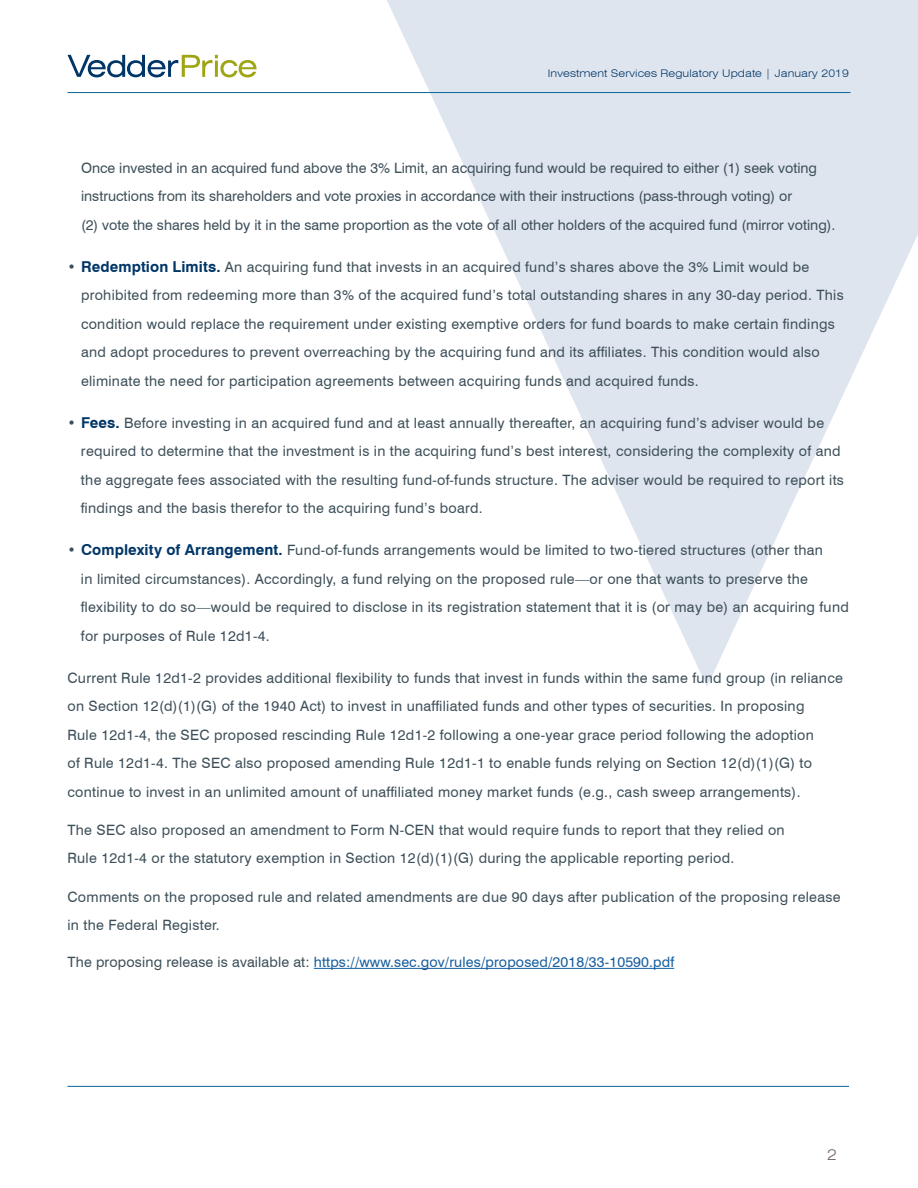
<style>
.page{position:relative;width:918px;height:1188px;background:#fff}
.page>*{position:absolute;margin:0;border:0;box-sizing:border-box;transform-origin:0 0}
.t1{font:300 expanded 15px "Swiss 721 BT";color:#726663}
.t2{font:14.25px/28.5px "Swiss 721 BT";letter-spacing:.02em;color:#3d4f59}
.t3{font:14.25px/28.5px "Swiss 721 BT";color:#3d4f59}
.t4{font:14.25px "Swiss 721 BT";letter-spacing:.01em;color:#175d9e}
.t5{font:300 expanded 10.5px "Swiss 721 BT";letter-spacing:.01em;color:#003667}
.s1{font-weight:700;font-size:15px;color:#003667}
.s2{color:#3d4f59}
</style>
<div class="page">
<svg style="left:351px;top:0;width:567px;height:686px;fill:#dfe5ef"></svg>
<svg style="left:68px;top:55px;width:188px;height:22px"></svg>
<hr style="left:68px;top:1086px;width:781px;height:1px;background:#0b6696">
<hr style="left:68px;top:92px;width:782px;height:1px;background:#0b6696">
<hr style="left:314px;top:968px;width:360px;height:1px;background:#175d9e">
<p class="t5" style="left:548px;top:67px;width:303px">Investment Services Regulatory Update | January 2019</p>
<p class="t3" style="left:81px;top:153px;width:756px">Once invested in an acquired fund above the 3% Limit, an acquiring fund would be required to either (1) seek voting instructions from its shareholders and vote proxies in accordance with their instructions (pass-through voting) or<br>(2) vote the shares held by it in the same proportion as the vote of all other holders of the acquired fund (mirror voting).</p>
<p class="t2" style="left:81px;top:252px;width:764px;text-indent:-13px">• <span class="s1">Redemption Limits.</span> An acquiring fund that invests in an acquired fund’s shares above the 3% Limit would be prohibited from redeeming more than 3% of the acquired fund’s total outstanding shares in any 30-day period. This condition would replace the requirement under existing exemptive orders for fund boards to make certain findings and adopt procedures to prevent overreaching by the acquiring fund and its affiliates. This condition would also eliminate the need for participation agreements between acquiring funds and acquired funds.</p>
<p class="t2" style="left:81px;top:408px;width:765px;text-indent:-13px">• <span class="s1">Fees.</span> Before investing in an acquired fund and at least annually thereafter, an acquiring fund’s adviser would be required to determine that the investment is in the acquiring fund’s best interest, considering the complexity of and the aggregate fees associated with the resulting fund-of-funds structure. The adviser would be required to report its findings and the basis therefor to the acquiring fund’s board.</p>
<p class="t2" style="left:81px;top:536px;width:769px;text-indent:-13px">• <span class="s1">Complexity of Arrangement.</span> Fund-of-funds arrangements would be limited to two-tiered structures (other than<br>in limited circumstances). Accordingly, a fund relying on the proposed rule—or one that wants to preserve the flexibility to do so—would be required to disclose in its registration statement that it is (or may be) an acquiring fund for purposes of Rule 12d1-4.</p>
<p class="t2" style="left:68px;top:663px;width:777px">Current Rule 12d1-2 provides additional flexibility to funds that invest in funds within the same fund group (in reliance on Section 12(d)(1)(G) of the 1940 Act) to invest in unaffiliated funds and other types of securities. In proposing<br>Rule 12d1-4, the SEC proposed rescinding Rule 12d1-2 following a one-year grace period following the adoption<br>of Rule 12d1-4. The SEC also proposed amending Rule 12d1-1 to enable funds relying on Section 12(d)(1)(G) to continue to invest in an unlimited amount of unaffiliated money market funds (e.g., cash sweep arrangements).</p>
<p class="t2" style="left:68px;top:816px;width:719px">The SEC also proposed an amendment to Form N-CEN that would require funds to report that they relied on<br>Rule 12d1-4 or the statutory exemption in Section 12(d)(1)(G) during the applicable reporting period.</p>
<p class="t2" style="left:68px;top:882px;width:775px">Comments on the proposed rule and related amendments are due 90 days after publication of the proposing release in the Federal Register.</p>
<p class="t4" style="left:68px;top:953px;width:608px"><span class="s2">The proposing release is available at:</span> https://www.sec.gov/rules/proposed/2018/33-10590.pdf</p>
<p class="t1" style="left:827px;top:1146px;width:11px">2</p>
</div>
